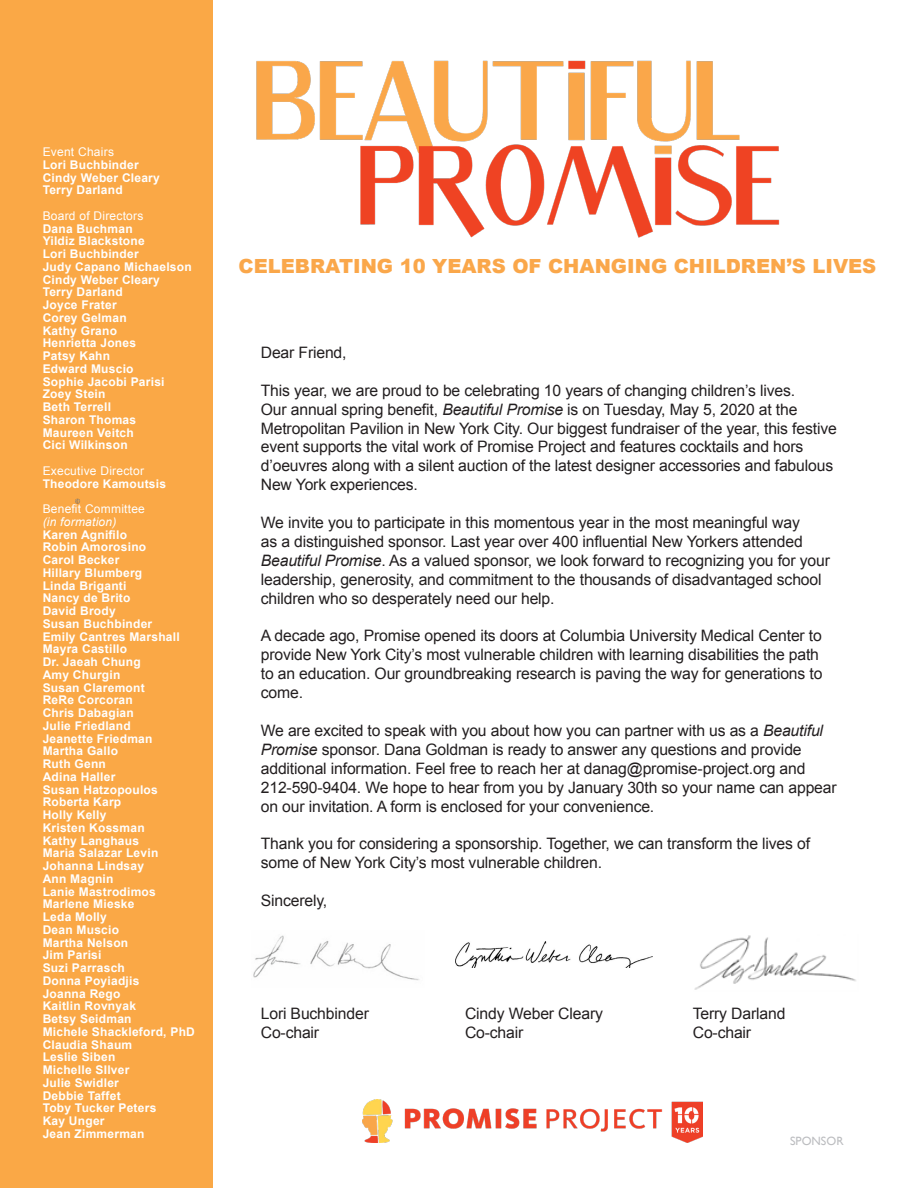
<style>
.page{position:relative;width:918px;height:1188px;background:#fff}
.page>*{position:absolute;margin:0;border:0;box-sizing:border-box;transform-origin:0 0}
.t1{font:900 19.5px "Arial";color:#faa74a}
.t2{font:15.75px/18.9px "Arial";letter-spacing:-.01em;color:#231f20}
.t3{font:700 12px/12.8px "Arial";letter-spacing:.02em;color:#fff}
.t4{font:12px "Arial";letter-spacing:.02em;color:#fff}
.t5{font:italic 12px "Arial";letter-spacing:.02em;color:#fff}
.t6{font:12px "Gill Sans";color:#bcbdc0}
.s1{font-style:italic}
</style>
<div class="page">
<div style="left:0;top:0;width:212px;height:1188px;background:#faa846"></div>
<img style="left:363px;top:1099px;width:339px;height:43px">
<img style="left:694px;top:935px;width:162px;height:55px">
<img style="left:253px;top:935px;width:167px;height:46px">
<img style="left:455px;top:941px;width:198px;height:27px">
<img style="left:76px;top:10px;width:704px;height:494px">
<p class="t4" style="left:43px;top:144px;width:73px">Event Chairs</p>
<p class="t3" style="left:43px;top:159px;width:98px">Lori Buchbinder</p>
<p class="t3" style="left:43px;top:171px;width:119px">Cindy Weber Cleary</p>
<p class="t3" style="left:43px;top:184px;width:82px">Terry Darland</p>
<p class="t4" style="left:43px;top:208px;width:102px">Board of Directors</p>
<p class="t3" style="left:43px;top:222px;width:104px">Dana Buchman<br>Yildiz Blackstone</p>
<p class="t3" style="left:43px;top:248px;width:98px">Lori Buchbinder</p>
<p class="t3" style="left:43px;top:261px;width:151px">Judy Capano Michaelson</p>
<p class="t3" style="left:43px;top:273px;width:119px">Cindy Weber Cleary</p>
<p class="t3" style="left:43px;top:286px;width:82px">Terry Darland</p>
<p class="t3" style="left:43px;top:299px;width:76px">Joyce Frater</p>
<p class="t3" style="left:43px;top:312px;width:85px">Corey Gelman</p>
<p class="t3" style="left:43px;top:324px;width:76px">Kathy Grano</p>
<p class="t3" style="left:43px;top:337px;width:95px">Henrietta Jones</p>
<p class="t3" style="left:43px;top:350px;width:69px">Patsy Kahn</p>
<p class="t3" style="left:43px;top:363px;width:92px">Edward Muscio</p>
<p class="t3" style="left:43px;top:375px;width:123px">Sophie Jacobi Parisi</p>
<p class="t3" style="left:43px;top:388px;width:64px">Zoey Stein</p>
<p class="t3" style="left:43px;top:401px;width:70px">Beth Terrell</p>
<p class="t3" style="left:43px;top:414px;width:95px">Sharon Thomas</p>
<p class="t3" style="left:43px;top:426px;width:93px">Maureen Veitch</p>
<p class="t3" style="left:43px;top:439px;width:87px">Cici Wilkinson</p>
<p class="t4" style="left:43px;top:463px;width:103px">Executive Director</p>
<p class="t3" style="left:43px;top:477px;width:125px">Theodore Kamoutsis</p>
<p class="t4" style="left:43px;top:501px;width:104px">Benefit Committee</p>
<p class="t5" style="left:43px;top:514px;width:75px">(in formation)</p>
<p class="t3" style="left:43px;top:528px;width:86px">Karen Agnifilo</p>
<p class="t3" style="left:43px;top:541px;width:105px">Robin Amorosino</p>
<p class="t3" style="left:43px;top:554px;width:78px">Carol Becker</p>
<p class="t3" style="left:43px;top:567px;width:101px">Hillary Blumberg</p>
<p class="t3" style="left:43px;top:579px;width:85px">Linda Briganti</p>
<p class="t3" style="left:43px;top:592px;width:89px">Nancy de Brito</p>
<p class="t3" style="left:43px;top:605px;width:75px">David Brody</p>
<p class="t3" style="left:43px;top:618px;width:111px">Susan Buchbinder</p>
<p class="t3" style="left:43px;top:630px;width:139px">Emily Cantres Marshall</p>
<p class="t3" style="left:43px;top:643px;width:86px">Mayra Castillo</p>
<p class="t3" style="left:43px;top:656px;width:100px">Dr. Jaeah Chung</p>
<p class="t3" style="left:43px;top:669px;width:79px">Amy Churgin</p>
<p class="t3" style="left:43px;top:681px;width:104px">Susan Claremont</p>
<p class="t3" style="left:43px;top:694px;width:92px">ReRe Corcoran</p>
<p class="t3" style="left:43px;top:707px;width:93px">Chris Dabagian</p>
<p class="t3" style="left:43px;top:720px;width:90px">Julie Friedland</p>
<p class="t3" style="left:43px;top:732px;width:111px">Jeanette Friedman</p>
<p class="t3" style="left:43px;top:745px;width:77px">Martha Gallo</p>
<p class="t3" style="left:43px;top:758px;width:65px">Ruth Genn</p>
<p class="t3" style="left:43px;top:771px;width:74px">Adina Haller</p>
<p class="t3" style="left:43px;top:783px;width:117px">Susan Hatzopoulos</p>
<p class="t3" style="left:43px;top:796px;width:80px">Roberta Karp</p>
<p class="t3" style="left:43px;top:809px;width:65px">Holly Kelly</p>
<p class="t3" style="left:43px;top:822px;width:104px">Kristen Kossman</p>
<p class="t3" style="left:43px;top:834px;width:98px">Kathy Langhaus</p>
<p class="t3" style="left:43px;top:847px;width:117px">Maria Salazar Levin</p>
<p class="t3" style="left:43px;top:860px;width:103px">Johanna Lindsay</p>
<p class="t3" style="left:43px;top:873px;width:72px">Ann Magnin</p>
<p class="t3" style="left:43px;top:885px;width:115px">Lanie Mastrodimos</p>
<p class="t3" style="left:43px;top:898px;width:93px">Marlene Mieske</p>
<p class="t3" style="left:43px;top:911px;width:66px">Leda Molly</p>
<p class="t3" style="left:43px;top:924px;width:78px">Dean Muscio</p>
<p class="t3" style="left:43px;top:936px;width:87px">Martha Nelson</p>
<p class="t3" style="left:43px;top:949px;width:60px">Jim Parisi</p>
<p class="t3" style="left:43px;top:962px;width:84px">Suzi Parrasch</p>
<p class="t3" style="left:43px;top:975px;width:98px">Donna Poyiadjis</p>
<p class="t3" style="left:43px;top:987px;width:79px">Joanna Rego</p>
<p class="t3" style="left:43px;top:1000px;width:95px">Kaitlin Rovnyak</p>
<p class="t3" style="left:43px;top:1013px;width:90px">Betsy Seidman</p>
<p class="t3" style="left:43px;top:1026px;width:154px">Michele Shackleford, PhD</p>
<p class="t3" style="left:43px;top:1038px;width:91px">Claudia Shaum</p>
<p class="t3" style="left:43px;top:1051px;width:74px">Leslie Siben</p>
<p class="t3" style="left:43px;top:1064px;width:88px">Michelle SIlver</p>
<p class="t3" style="left:43px;top:1077px;width:78px">Julie Swidler</p>
<p class="t3" style="left:43px;top:1089px;width:79px">Debbie Taffet</p>
<p class="t3" style="left:43px;top:1102px;width:115px">Toby Tucker Peters</p>
<p class="t3" style="left:43px;top:1115px;width:63px">Kay Unger</p>
<p class="t3" style="left:43px;top:1128px;width:103px">Jean Zimmerman</p>
<p class="t1" style="left:239px;top:252px;width:639px">CELEBRATING 10 YEARS OF CHANGING CHILDREN’S LIVES</p>
<p class="t2" style="left:261px;top:343px;width:87px">Dear Friend,</p>
<p class="t2" style="left:261px;top:381px;width:578px">This year, we are proud to be celebrating 10 years of changing children’s lives.<br>Our annual spring benefit, <span class="s1">Beautiful Promise</span> is on Tuesday, May 5, 2020 at the Metropolitan Pavilion in New York City. Our biggest fundraiser of the year, this festive event supports the vital work of Promise Project and features cocktails and hors d’oeuvres along with a silent auction of the latest designer accessories and fabulous New York experiences.</p>
<p class="t2" style="left:261px;top:513px;width:571px">We invite you to participate in this momentous year in the most meaningful way<br>as a distinguished sponsor. Last year over 400 influential New Yorkers attended <span class="s1">Beautiful Promise</span>. As a valued sponsor, we look forward to recognizing you for your leadership, generosity, and commitment to the thousands of disadvantaged school children who so desperately need our help.</p>
<p class="t2" style="left:261px;top:627px;width:563px">A decade ago, Promise opened its doors at Columbia University Medical Center to provide New York City’s most vulnerable children with learning disabilities the path to an education. Our groundbreaking research is paving the way for generations to come.</p>
<p class="t2" style="left:261px;top:721px;width:577px">We are excited to speak with you about how you can partner with us as a <span class="s1">Beautiful Promise</span> sponsor. Dana Goldman is ready to answer any questions and provide additional information. Feel free to reach her at danag@promise-project.org and 212-590-9404. We hope to hear from you by January 30th so your name can appear on our invitation. A form is enclosed for your convenience.</p>
<p class="t2" style="left:261px;top:835px;width:551px">Thank you for considering a sponsorship. Together, we can transform the lives of some of New York City’s most vulnerable children.</p>
<p class="t2" style="left:261px;top:891px;width:68px">Sincerely,</p>
<p class="t2" style="left:261px;top:1005px;width:110px">Lori Buchbinder</p>
<p class="t2" style="left:465px;top:1005px;width:139px">Cindy Weber Cleary</p>
<p class="t2" style="left:693px;top:1005px;width:94px">Terry Darland</p>
<p class="t2" style="left:261px;top:1024px;width:60px">Co-chair</p>
<p class="t2" style="left:465px;top:1024px;width:60px">Co-chair</p>
<p class="t2" style="left:693px;top:1024px;width:60px">Co-chair</p>
<p class="t6" style="left:790px;top:1134px;width:55px">SPONSOR</p>
</div>
